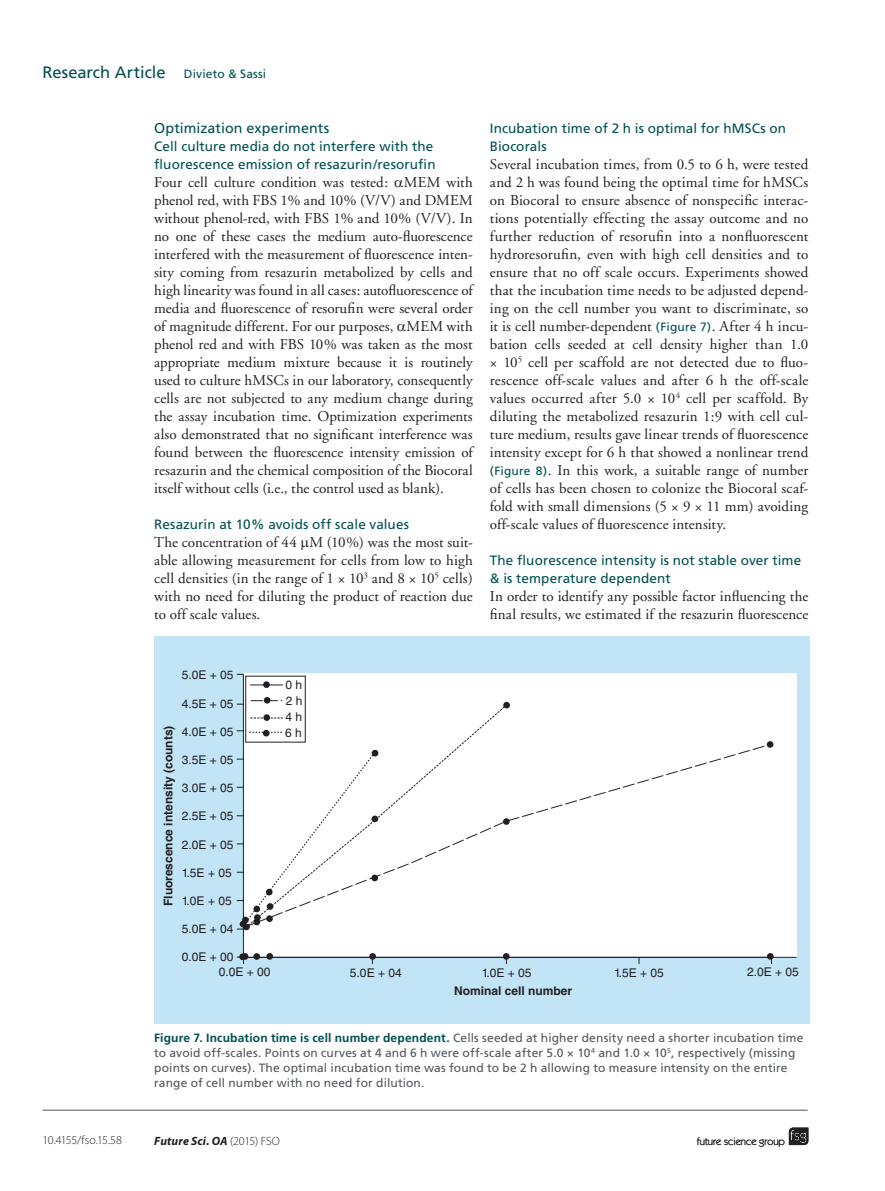
<style>
.page{position:relative;width:885px;height:1191px;background:#fff}
.page>*{position:absolute;margin:0;border:0;box-sizing:border-box;transform-origin:0 0}
.t1{font:16.5px "Frutiger";letter-spacing:-.005em;color:#004f51}
.t2{font:15px/18px "Adobe Garamond";letter-spacing:.005em;color:#231f20;text-align:justify}
.t3{font:14.25px "Frutiger";letter-spacing:.005em;color:#004f51}
.t4{font:13.5px/18px "Frutiger";letter-spacing:.01em;color:#004f51}
.t5{font:12px/15px "Frutiger";letter-spacing:.01em;color:#52555a}
.t6{font:12px/16px "Helvetica LT Std";color:#231f20}
.t7{font:700 12px "Helvetica LT Std";color:#231f20}
.t8{font:italic 700 12px "Myriad Pro";letter-spacing:.01em;color:#231f20}
.t9{font:300 12px "Myriad Pro";letter-spacing:-.035em;color:#231f20}
.t10{font:10.5px "Itc Kabel";color:#231f20}
.s1{font-size:12px}
.s2{font-family:"Frutiger";font-size:12px;color:#004f51}
.s3{font-weight:700;color:#004f51}
.s4{font-weight:300;font-style:normal}
</style>
<div class="page">
<svg style="left:788px;top:1127px;width:20px;height:18px"></svg>
<hr style="left:43px;top:1109px;width:764px;height:1px;background:#52555a">
<div style="left:154px;top:636px;width:655px;height:387px;background:#c1e4f7"></div>
<div style="left:772px;top:673px;width:25px;height:285px;background:#fff"></div>
<div style="left:766px;top:741px;width:7px;height:7px;background:#231f20;border-radius:50%"></div>
<div style="left:236px;top:673px;width:536px;height:291px;background:#fff"></div>
<p class="t1" style="left:43px;top:63px;width:225px">Research Article <span class="s1">Divieto &amp; Sassi</span></p>
<p class="t3" style="left:154px;top:119px;width:177px">Optimization experiments</p>
<p class="t4" style="left:154px;top:137px;width:283px">Cell culture media do not interfere with the fluorescence emission of resazurin/resorufin</p>
<p class="t2" style="left:154px;top:173px;width:320px">Four cell culture condition was tested: MEM with phenol red, with FBS 1% and 10% (V/V) and DMEM without phenol-red, with FBS 1% and 10% (V/V). In no one of these cases the medium auto-fluorescence interfered with the measurement of fluorescence inten&shy;sity coming from resazurin metabolized by cells and high linearity was found in all cases: autofluorescence of media and fluorescence of resorufin were several order of magnitude different. For our purposes, MEM with phenol red and with FBS 10% was taken as the most appropriate medium mixture because it is routinely used to culture hMSCs in our laboratory, consequently cells are not subjected to any medium change during the assay incubation time. Optimization experiments also demonstrated that no significant interference was found between the fluorescence intensity emission of resazurin and the chemical composition of the Biocoral itself without cells (i.e., the control used as blank).</p>
<p class="t4" style="left:154px;top:515px;width:256px">Resazurin at 10% avoids off scale values</p>
<p class="t2" style="left:154px;top:533px;width:320px">The concentration of 44 M (10%) was the most suit&shy;able allowing measurement for cells from low to high cell densities (in the range of 1 × 10<sup>3</sup> and 8 × 10<sup>5</sup> cells) with no need for diluting the product of reaction due to off scale values.</p>
<p class="t4" style="left:490px;top:119px;width:298px">Incubation time of 2 h is optimal for hMSCs on<br>Biocorals</p>
<p class="t2" style="left:490px;top:155px;width:320px">Several incubation times, from 0.5 to 6 h, were tested and 2 h was found being the optimal time for hMSCs on Biocoral to ensure absence of nonspecific interac&shy;tions potentially effecting the assay outcome and no further reduction of resorufin into a nonfluorescent hydroresorufin, even with high cell densities and to ensure that no off scale occurs. Experiments showed that the incubation time needs to be adjusted depend&shy;ing on the cell number you want to discriminate, so it is cell number-dependent <span class="s2">(Figure 7)</span>. After 4 h incu&shy;bation cells seeded at cell density higher than 1.0 × 10<sup>5</sup> cell per scaffold are not detected due to fluo&shy;rescence off-scale values and after 6 h the off-scale values occurred after 5.0 × 10<sup>4</sup> cell per scaffold. By diluting the metabolized resazurin 1:9 with cell cul&shy;ture medium, results gave linear trends of fluorescence intensity except for 6 h that showed a nonlinear trend <span class="s2">(Figure 8)</span>. In this work, a suitable range of number of cells has been chosen to colonize the Biocoral scaf&shy;fold with small dimensions (5 × 9 × 11 mm) avoiding off-scale values of fluorescence intensity.</p>
<p class="t4" style="left:490px;top:551px;width:313px">The fluorescence intensity is not stable over time &amp; is temperature dependent</p>
<p class="t2" style="left:490px;top:587px;width:320px">In order to identify any possible factor influencing the final results, we estimated if the resazurin fluorescence</p>
<p class="t6" style="left:182px;top:666px;width:53px">5.0E + 05</p>
<p class="t6" style="left:182px;top:695px;width:53px">4.5E + 05</p>
<p class="t7" style="left:161px;top:906px;width:182px;rotate:-90deg">Fluorescence intensity (counts)</p>
<p class="t6" style="left:182px;top:723px;width:53px">4.0E + 05</p>
<p class="t6" style="left:182px;top:751px;width:53px">3.5E + 05</p>
<p class="t6" style="left:182px;top:779px;width:53px">3.0E + 05</p>
<p class="t6" style="left:182px;top:808px;width:53px">2.5E + 05</p>
<p class="t6" style="left:182px;top:836px;width:53px">2.0E + 05</p>
<p class="t6" style="left:182px;top:864px;width:51px">1.5E + 05</p>
<p class="t6" style="left:182px;top:893px;width:51px">1.0E + 05</p>
<p class="t6" style="left:182px;top:921px;width:53px">5.0E + 04</p>
<p class="t6" style="left:219px;top:949px;width:53px;line-height:15.3px;text-indent:-37px">0.0E + 00<br>0.0E + 00</p>
<p class="t6" style="left:285px;top:676px;width:19px;text-align:justify">0 h 2 h 4 h 6 h</p>
<p class="t6" style="left:350px;top:964px;width:53px">5.0E + 04</p>
<p class="t6" style="left:481px;top:964px;width:51px">1.0E + 05</p>
<p class="t6" style="left:614px;top:965px;width:51px">1.5E + 05</p>
<p class="t6" style="left:747px;top:964px;width:53px">2.0E + 05</p>
<p class="t7" style="left:454px;top:983px;width:119px">Nominal cell number</p>
<p class="t5" style="left:154px;top:1030px;width:650px"><span class="s3">Figure 7. Incubation time is cell number dependent.</span> Cells seeded at higher density need a shorter incubation time to avoid off-scales. Points on curves at 4 and 6 h were off-scale after 5.0 × 10<sup>4</sup> and 1.0 × 10<sup>5</sup>, respectively (missing points on curves). The optimal incubation time was found to be 2 h allowing to measure intensity on the entire range of cell number with no need for dilution.</p>
<p class="t9" style="left:43px;top:1133px;width:81px">10.4155/fso.15.58</p>
<p class="t8" style="left:154px;top:1132px;width:127px">Future Sci. OA <span class="s4">(2015) FSO</span></p>
<p class="t10" style="left:696px;top:1135px;width:90px">future science group</p>
</div>
